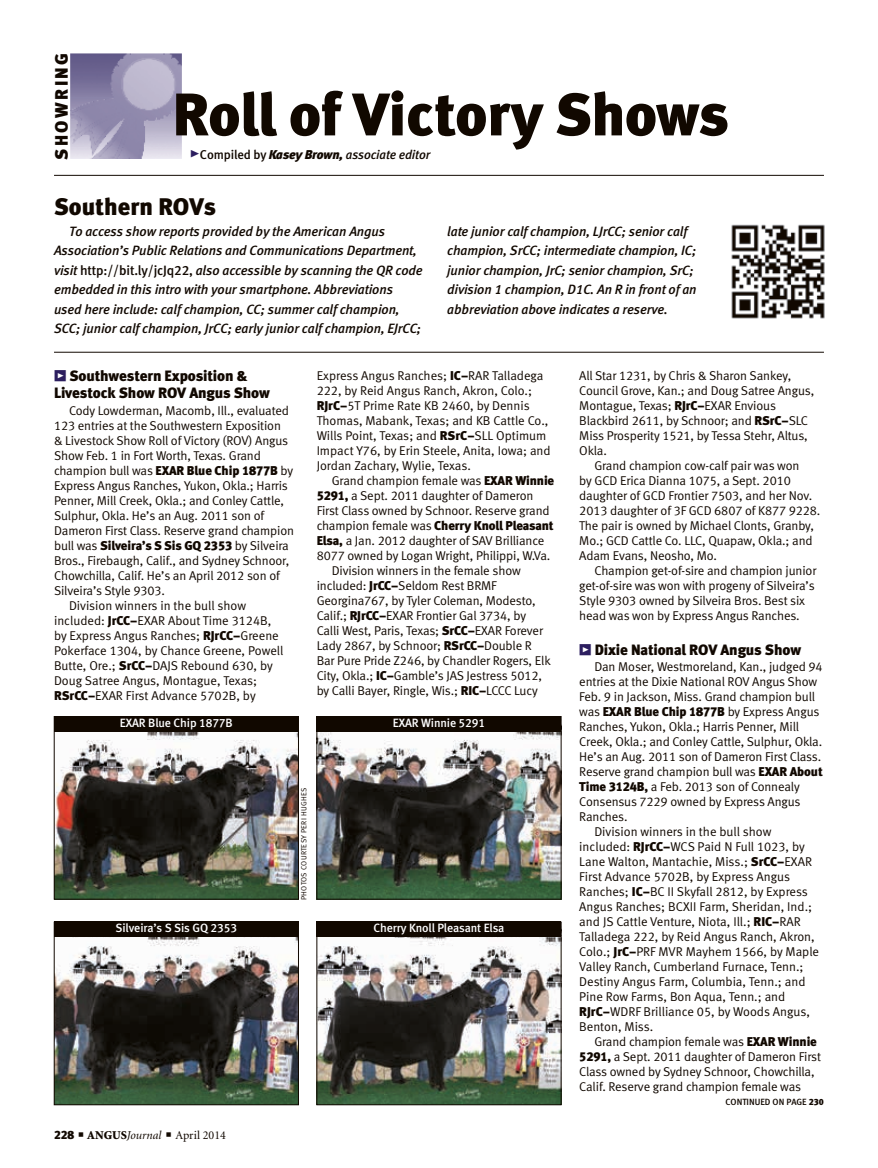
<style>
.page{position:relative;width:878px;height:1168px;background:#fff}
.page>*{position:absolute;margin:0;border:0;box-sizing:border-box;transform-origin:0 0}
.t1{font:60px "Meta Black LF";letter-spacing:-.01em;color:#110800}
.column_headline{font:24px "Meta Black LF";color:#110800}
.t2{font:18px "Meta Black LF";letter-spacing:.135em;color:#110800}
.Test_heading{font:15px/16.5px "Meta Black LF";letter-spacing:-.01em;color:#110800}
.column_intro{font:italic 13.5px/19.5px "Meta Medium LF";letter-spacing:-.01em;color:#110800}
.Test_copy{font:12.75px/15px "Meta Normal LF";letter-spacing:-.01em;color:#110800}
.t3{font:italic 12.75px "Meta Medium LF";letter-spacing:-.01em;color:#110800}
.White_animal_name{font:12px "Meta Medium LF";letter-spacing:-.01em;color:#fff}
.t4{font:12px "Minion";color:#110800}
.t5{font:9px "Meta Medium LF";color:#110800}
.photo_credit{font:7.5px "Meta Normal LF";letter-spacing:.03em;color:#110800}
.s1{font-family:"Meta Black Caps Expert";font-style:normal;font-size:21px;color:#2c1e5f}
.s2{font-style:normal}
.s3{font-family:"Meta Black LF"}
.s4{font-family:"Meta Black Caps Expert";color:#2c1e5f}
.s5{font-weight:900}
.s6{font-style:italic}
</style>
<div class="page">
<img style="left:71px;top:53px;width:110px;height:106px">
<hr style="left:54px;top:175px;width:770px;height:1px;background:#110800">
<img style="left:731px;top:224px;width:94px;height:95px">
<img style="left:318px;top:731px;width:241px;height:166px">
<div style="left:316px;top:716px;width:245px;height:183px;border:1px solid #110800"></div>
<div style="left:316px;top:716px;width:245px;height:15px;background:#110800"></div>
<img style="left:318px;top:937px;width:241px;height:166px">
<div style="left:316px;top:922px;width:245px;height:183px;border:1px solid #110800"></div>
<div style="left:316px;top:922px;width:245px;height:15px;background:#110800"></div>
<img style="left:56px;top:731px;width:240px;height:166px">
<div style="left:54px;top:716px;width:244px;height:183px;border:1px solid #110800"></div>
<div style="left:54px;top:716px;width:244px;height:15px;background:#110800"></div>
<img style="left:56px;top:937px;width:240px;height:166px">
<div style="left:54px;top:922px;width:244px;height:183px;border:1px solid #110800"></div>
<div style="left:54px;top:922px;width:244px;height:15px;background:#110800"></div>
<hr style="left:54px;top:352px;width:770px;height:1px;background:#110800">
<p class="t2" style="left:51px;top:160px;width:108px;rotate:-90deg">SHOWRING</p>
<p class="t1" style="left:172px;top:78px;width:558px">Roll of Victory Shows</p>
<p class="t3" style="left:189px;top:147px;width:243px"><span class="s1">@</span><span class="s2">Compiled by</span> <span class="s3">Kasey Brown,</span> associate editor</p>
<p class="column_headline" style="left:54px;top:192px;width:164px">Southern ROVs</p>
<p class="column_intro" style="left:54px;top:221px;width:370px;text-indent:15px">To access show reports provided by the American Angus Association’s Public Relations and Communications Department, visit <span class="s2">http://bit.ly/jcJq22,</span> also accessible by scanning the QR code embedded in this intro with your smartphone. Abbreviations used here include: calf champion, CC; summer calf champion, SCC; junior calf champion, JrCC; early junior calf champion, EJrCC;</p>
<p class="column_intro" style="left:447px;top:221px;width:251px">late junior calf champion, LJrCC; senior calf champion, SrCC; intermediate champion, IC; junior champion, JrC; senior champion, SrC; division 1 champion, D1C. An R in front of an abbreviation above indicates a reserve.</p>
<p class="Test_heading" style="left:54px;top:368px;width:217px"><span class="s4">z</span> Southwestern Exposition &amp;<br>Livestock Show ROV Angus Show</p>
<p class="Test_copy" style="left:54px;top:402px;width:241px;text-indent:15px">Cody Lowderman, Macomb, Ill., evaluated 123 entries at the Southwestern Exposition<br>&amp; Livestock Show Roll of Victory (ROV) Angus Show Feb. 1 in Fort Worth, Texas. Grand champion bull was <span class="s3">EXAR Blue Chip 1877B</span> by Express Angus Ranches, Yukon, Okla.; Harris Penner, Mill Creek, Okla.; and Conley Cattle, Sulphur, Okla. He’s an Aug. 2011 son of Dameron First Class. Reserve grand champion bull was <span class="s3">Silveira’s S Sis GQ 2353</span> by Silveira Bros., Firebaugh, Calif., and Sydney Schnoor, Chowchilla, Calif. He’s an April 2012 son of Silveira’s Style 9303.</p>
<p class="Test_copy" style="left:54px;top:597px;width:231px;text-indent:15px">Division winners in the bull show included: <span class="s3">JrCC–</span>EXAR About Time 3124B, by Express Angus Ranches; <span class="s3">RJrCC–</span>Greene Pokerface 1304, by Chance Greene, Powell Butte, Ore.; <span class="s3">SrCC–</span>DAJS Rebound 630, by Doug Satree Angus, Montague, Texas; <span class="s3">RSrCC–</span>EXAR First Advance 5702B, by</p>
<p class="White_animal_name" style="left:120px;top:716px;width:114px">EXAR Blue Chip 1877B</p>
<p class="Test_copy" style="left:316px;top:368px;width:235px">Express Angus Ranches; <span class="s3">IC–</span>RAR Talladega 222, by Reid Angus Ranch, Akron, Colo.; <span class="s3">RJrC–</span>5T Prime Rate KB 2460, by Dennis Thomas, Mabank, Texas; and KB Cattle Co., Wills Point, Texas; and <span class="s3">RSrC–</span>SLL Optimum Impact Y76, by Erin Steele, Anita, Iowa; and Jordan Zachary, Wylie, Texas.</p>
<p class="Test_copy" style="left:316px;top:473px;width:239px;text-indent:15px">Grand champion female was <span class="s3">EXAR Winnie 5291,</span> a Sept. 2011 daughter of Dameron First Class owned by Schnoor. Reserve grand champion female was <span class="s3">Cherry Knoll Pleasant Elsa,</span> a Jan. 2012 daughter of SAV Brilliance 8077 owned by Logan Wright, Philippi, W.Va.</p>
<p class="Test_copy" style="left:316px;top:563px;width:236px;text-indent:15px">Division winners in the female show included: <span class="s3">JrCC–</span>Seldom Rest BRMF Georgina767, by Tyler Coleman, Modesto, Calif.; <span class="s3">RJrCC–</span>EXAR Frontier Gal 3734, by Calli West, Paris, Texas; <span class="s3">SrCC–</span>EXAR Forever Lady 2867, by Schnoor; <span class="s3">RSrCC–</span>Double R Bar Pure Pride Z246, by Chandler Rogers, Elk City, Okla.; <span class="s3">IC–</span>Gamble’s JAS Jestress 5012, by Calli Bayer, Ringle, Wis.; <span class="s3">RIC–</span>LCCC Lucy</p>
<p class="White_animal_name" style="left:393px;top:716px;width:94px">EXAR Winnie 5291</p>
<p class="White_animal_name" style="left:115px;top:921px;width:123px">Silveira’s S Sis GQ 2353</p>
<p class="photo_credit" style="left:299px;top:900px;width:113px;rotate:-90deg">PHOTOS COURTESY PERI HUGHES</p>
<p class="White_animal_name" style="left:373px;top:921px;width:132px">Cherry Knoll Pleasant Elsa</p>
<p class="Test_copy" style="left:579px;top:368px;width:236px">All Star 1231, by Chris &amp; Sharon Sankey, Council Grove, Kan.; and Doug Satree Angus, Montague, Texas; <span class="s3">RJrC–</span>EXAR Envious Blackbird 2611, by Schnoor; and <span class="s3">RSrC–</span>SLC Miss Prosperity 1521, by Tessa Stehr, Altus, Okla.</p>
<p class="Test_copy" style="left:579px;top:458px;width:243px;text-indent:15px">Grand champion cow-calf pair was won<br>by GCD Erica Dianna 1075, a Sept. 2010 daughter of GCD Frontier 7503, and her Nov.<br>2013 daughter of 3F GCD 6807 of K877 9228.<br>The pair is owned by Michael Clonts, Granby, Mo.; GCD Cattle Co. LLC, Quapaw, Okla.; and Adam Evans, Neosho, Mo.</p>
<p class="Test_copy" style="left:579px;top:563px;width:238px;text-indent:15px">Champion get-of-sire and champion junior get-of-sire was won with progeny of Silveira’s Style 9303 owned by Silveira Bros. Best six head was won by Express Angus Ranches.</p>
<p class="Test_heading" style="left:579px;top:641px;width:223px"><span class="s4">z</span> Dixie National ROV Angus Show</p>
<p class="Test_copy" style="left:579px;top:659px;width:245px;text-indent:15px">Dan Moser, Westmoreland, Kan., judged 94 entries at the Dixie National ROV Angus Show Feb. 9 in Jackson, Miss. Grand champion bull was <span class="s3">EXAR Blue Chip 1877B</span> by Express Angus Ranches, Yukon, Okla.; Harris Penner, Mill Creek, Okla.; and Conley Cattle, Sulphur, Okla.<br>He’s an Aug. 2011 son of Dameron First Class.<br>Reserve grand champion bull was <span class="s3">EXAR About Time 3124B,</span> a Feb. 2013 son of Connealy Consensus 7229 owned by Express Angus Ranches.</p>
<p class="Test_copy" style="left:579px;top:824px;width:241px;text-indent:15px">Division winners in the bull show included: <span class="s3">RJrCC–</span>WCS Paid N Full 1023, by Lane Walton, Mantachie, Miss.; <span class="s3">SrCC–</span>EXAR First Advance 5702B, by Express Angus Ranches; <span class="s3">IC–</span>BC II Skyfall 2812, by Express Angus Ranches; BCXII Farm, Sheridan, Ind.; and JS Cattle Venture, Niota, Ill.; <span class="s3">RIC–</span>RAR Talladega 222, by Reid Angus Ranch, Akron, Colo.; <span class="s3">JrC–</span>PRF MVR Mayhem 1566, by Maple Valley Ranch, Cumberland Furnace, Tenn.; Destiny Angus Farm, Columbia, Tenn.; and Pine Row Farms, Bon Aqua, Tenn.; and <span class="s3">RJrC–</span>WDRF Brilliance 05, by Woods Angus, Benton, Miss.</p>
<p class="Test_copy" style="left:579px;top:1034px;width:243px;text-indent:15px">Grand champion female was <span class="s3">EXAR Winnie 5291,</span> a Sept. 2011 daughter of Dameron First Class owned by Sydney Schnoor, Chowchilla, Calif. Reserve grand champion female was</p>
<p class="t5" style="left:725px;top:1097px;width:100px">CONTINUED ON PAGE <span class="s3">230</span></p>
<p class="t4" style="left:54px;top:1129px;width:173px"><span class="s3">228</span> ■ <span class="s5">ANGUS</span><span class="s6">Journal</span> ■ April 2014</p>
</div>
